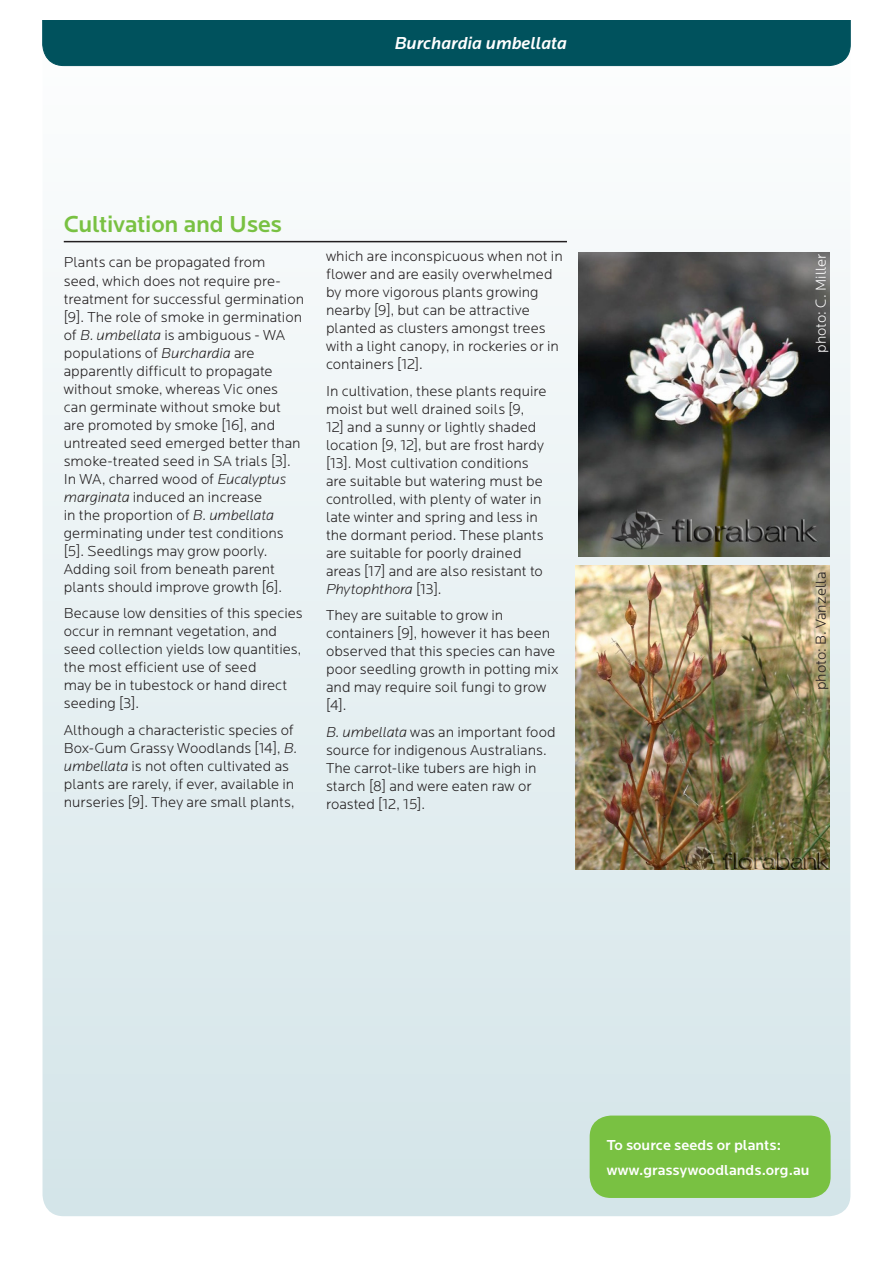
<style>
.page{position:relative;width:893px;height:1263px;background:#fff}
.page>*{position:absolute;margin:0;border:0;box-sizing:border-box;transform-origin:0 0}
.Head_A{font:500 24px "Locator";letter-spacing:-.01em;color:#79c142}
.t1{font:italic 500 18px "Locator";color:#fff}
.body{font:300 15px/18px "Locator";letter-spacing:.005em;color:#231f20}
.body-2{font:500 15px "Locator";letter-spacing:.005em;color:#fff}
.green_box_text{font:500 15px "Locator";color:#fff}
.green_box_text-2{font:300 15px "Locator";color:#231f20}
.green_box_text-3{font:300 15px "Locator";color:#fff}
.s1{font-style:italic}
</style>
<div class="page">
<div style="left:43px;top:0;width:807px;height:1216px;background:linear-gradient(to bottom,#fdfdfd,#d4e4e8);border-radius:21px"></div>
<div style="left:43px;top:19px;width:807px;height:47px;background:#00525d"></div>
<div style="left:15px;top:0;width:859px;height:19px;background:#fff"></div>
<hr style="left:64px;top:241px;width:503px;height:1px;background:#231f20">
<img style="left:578px;top:252px;width:251px;height:304px">
<img style="left:576px;top:566px;width:253px;height:304px">
<div style="left:590px;top:1115px;width:241px;height:83px;background:#79c142;border-radius:21px"></div>
<p class="t1" style="left:395px;top:32px;width:174px">Burchardia umbellata</p>
<p class="Head_A" style="left:64px;top:210px;width:220px">Cultivation and Uses</p>
<p class="body" style="left:64px;top:253px;width:242px">Plants can be propagated from seed, which does not require pre&shy;treatment for successful germination [9]. The role of smoke in germination of <span class="s1">B. umbellata</span> is ambiguous - WA populations of <span class="s1">Burchardia</span> are apparently difficult to propagate without smoke, whereas Vic ones can germinate without smoke but are promoted by smoke [16], and untreated seed emerged better than smoke-treated seed in SA trials [3].<br>In WA, charred wood of <span class="s1">Eucalyptus marginata</span> induced an increase<br>in the proportion of <span class="s1">B. umbellata </span>germinating under test conditions [5]. Seedlings may grow poorly.<br>Adding soil from beneath parent plants should improve growth [6].</p>
<p class="body" style="left:64px;top:603px;width:240px">Because low densities of this species occur in remnant vegetation, and seed collection yields low quantities, the most efficient use of seed<br>may be in tubestock or hand direct seeding [3].</p>
<p class="body" style="left:64px;top:720px;width:235px">Although a characteristic species of Box-Gum Grassy Woodlands [14], <span class="s1">B. umbellata</span> is not often cultivated as plants are rarely, if ever, available in nurseries [9]. They are small plants,</p>
<p class="body" style="left:326px;top:247px;width:238px">which are inconspicuous when not in flower and are easily overwhelmed by more vigorous plants growing nearby [9], but can be attractive planted as clusters amongst trees with a light canopy, in rockeries or in containers [12].</p>
<p class="body" style="left:326px;top:381px;width:222px">In cultivation, these plants require moist but well drained soils [9,<br>12] and a sunny or lightly shaded location [9, 12], but are frost hardy [13]. Most cultivation conditions are suitable but watering must be controlled, with plenty of water in late winter and spring and less in the dormant period. These plants are suitable for poorly drained areas [17] and are also resistant to<br><span class="s1">Phytophthora</span> [13].</p>
<p class="body" style="left:326px;top:606px;width:234px">They are suitable to grow in containers [9], however it has been observed that this species can have poor seedling growth in potting mix and may require soil fungi to grow [4].</p>
<p class="body" style="left:326px;top:722px;width:231px"><span class="s1">B. umbellata</span> was an important food source for indigenous Australians.<br>The carrot-like tubers are high in starch [8] and were eaten raw or roasted [12, 15].</p>
<p class="green_box_text-3" style="left:812px;top:353px;width:101px;rotate:-90deg">photo: C. Miller</p>
<p class="green_box_text-2" style="left:812px;top:690px;width:120px;rotate:-90deg">photo: B. Vanzella</p>
<p class="green_box_text" style="left:607px;top:1136px;width:176px">To source seeds or plants:</p>
<p class="body-2" style="left:607px;top:1161px;width:204px">www.grassywoodlands.org.au</p>
</div>
